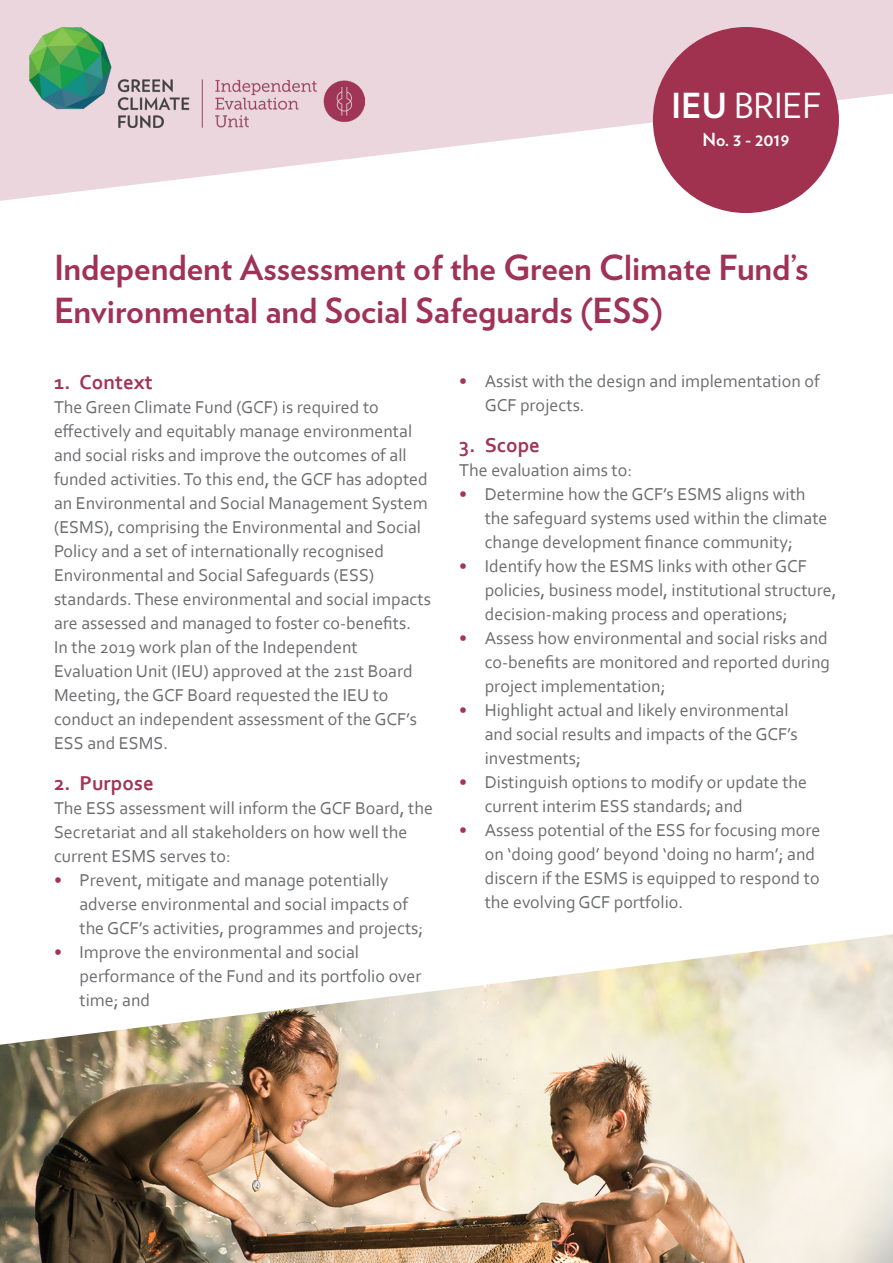
<style>
.page{position:relative;width:893px;height:1263px;background:#fff}
.page>*{position:absolute;margin:0;border:0;box-sizing:border-box;transform-origin:0 0}
.t1{font:700 34.5px/43.5px "Verlag";color:#a03157}
.t2{font:34.5px "Verlag";color:#fff}
.t3{font:700 21px "Corbel";color:#a13458}
.t4{font:18px/24px "Corbel";color:#6c6d70}
.t5{font:700 18px "Verlag";color:#fff}
.s1{font-weight:700}
.s2{color:#a13458}
</style>
<div class="page">
<svg style="left:0;top:0;width:893px;height:201px;fill:#ecd6de"></svg>
<img style="left:30px;top:28px;width:335px;height:100px">
<div style="left:653px;top:27px;width:186px;height:186px;background:#a0324f;border-radius:50%"></div>
<img style="left:0;top:934px;width:893px;height:329px">
<p class="t2" style="left:671px;top:80px;width:151px"><span class="s1">IEU</span> BRIEF</p>
<p class="t5" style="left:703px;top:125px;width:88px">No. 3 - 2019</p>
<p class="t1" style="left:54px;top:244px;width:756px">Independent Assessment of the Green Climate Fund’s<br>Environmental and Social Safeguards (ESS)</p>
<p class="t3" style="left:54px;top:369px;width:100px">1. Context</p>
<p class="t4" style="left:54px;top:395px;width:378px">The Green Climate Fund (GCF) is required to effectively and equitably manage environmental and social risks and improve the outcomes of all funded activities. To this end, the GCF has adopted an Environmental and Social Management System (ESMS), comprising the Environmental and Social Policy and a set of internationally recognised Environmental and Social Safeguards (ESS) standards. These environmental and social impacts are assessed and managed to foster co-benefits.</p>
<p class="t4" style="left:54px;top:635px;width:364px">In the 2019 work plan of the Independent Evaluation Unit (IEU) approved at the 21st Board Meeting, the GCF Board requested the IEU to conduct an independent assessment of the GCF’s ESS and ESMS.</p>
<p class="t3" style="left:54px;top:770px;width:101px">2. Purpose</p>
<p class="t4" style="left:54px;top:795px;width:380px">The ESS assessment will inform the GCF Board, the<br>Secretariat and all stakeholders on how well the current ESMS serves to:</p>
<p class="t4" style="left:80px;top:867px;width:345px;text-indent:-26px"><span class="s2">•</span> Prevent, mitigate and manage potentially adverse environmental and social impacts of the GCF’s activities, programmes and projects;</p>
<p class="t4" style="left:80px;top:939px;width:344px;text-indent:-26px"><span class="s2">•</span> Improve the environmental and social performance of the Fund and its portfolio over time; and</p>
<p class="t4" style="left:485px;top:369px;width:336px;text-indent:-26px"><span class="s2">•</span> Assist with the design and implementation of<br>GCF projects.</p>
<p class="t3" style="left:459px;top:432px;width:82px">3. Scope</p>
<p class="t4" style="left:459px;top:457px;width:174px">The evaluation aims to:</p>
<p class="t4" style="left:485px;top:481px;width:344px;text-indent:-26px"><span class="s2">•</span> Determine how the GCF’s ESMS aligns with the safeguard systems used within the climate change development finance community;</p>
<p class="t4" style="left:485px;top:553px;width:353px;text-indent:-26px"><span class="s2">•</span> Identify how the ESMS links with other GCF policies, business model, institutional structure, decision-making process and operations;</p>
<p class="t4" style="left:485px;top:625px;width:347px;text-indent:-26px"><span class="s2">•</span> Assess how environmental and social risks and co-benefits are monitored and reported during project implementation;</p>
<p class="t4" style="left:485px;top:697px;width:315px;text-indent:-26px"><span class="s2">•</span> Highlight actual and likely environmental and social results and impacts of the GCF’s investments;</p>
<p class="t4" style="left:485px;top:769px;width:324px;text-indent:-26px"><span class="s2">•</span> Distinguish options to modify or update the current interim ESS standards; and</p>
<p class="t4" style="left:485px;top:817px;width:337px;text-indent:-26px"><span class="s2">•</span> Assess potential of the ESS for focusing more on ‘doing good’ beyond ‘doing no harm’; and discern if the ESMS is equipped to respond to the evolving GCF portfolio.</p>
</div>
